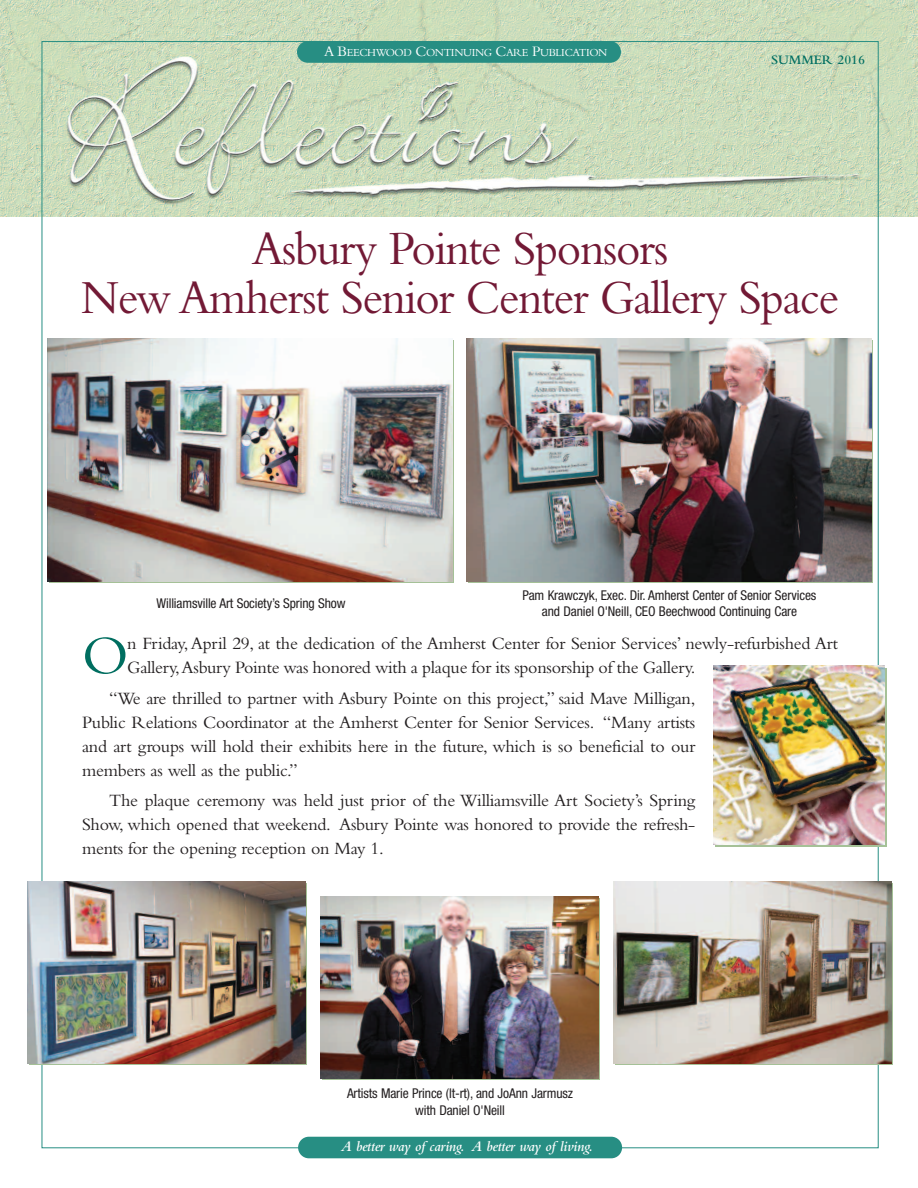
<style>
.page{position:relative;width:918px;height:1188px;background:#fff}
.page>*{position:absolute;margin:0;border:0;box-sizing:border-box;transform-origin:0 0}
.t1{font:56.4px "Bembo";color:#006e60}
.t2{font:49.5px/49.5px "Bembo";letter-spacing:-.03em;color:#721935;text-align:center;scale:.95 1}
.t3{font:18px/24px "Bembo";letter-spacing:-.015em;color:#231f20;text-align:justify}
.t4{font:italic 600 15px "Bembo";letter-spacing:-.015em;color:#fff}
.t5{font:condensed 13.5px/16.2px "Helvetica Neue";letter-spacing:-.01em;color:#231f20;text-align:center}
.t6{font:600 13.5px "Bembo";color:#006e60}
.t7{font:11.25px "Bembo";letter-spacing:-.035em;color:#fff}
.s1{font-size:15px}
</style>
<div class="page">
<img style="left:0;top:0;width:918px;height:217px">
<div style="left:297px;top:41px;width:324px;height:22px;background:#278e83;border-radius:11px"></div>
<img style="left:28px;top:881px;width:278px;height:182px">
<img style="left:48px;top:338px;width:405px;height:243px">
<img style="left:466px;top:338px;width:405px;height:243px">
<img style="left:320px;top:897px;width:278px;height:182px">
<img style="left:613px;top:881px;width:278px;height:182px">
<div style="left:298px;top:1137px;width:324px;height:21px;background:#278e83;border-radius:11px"></div>
<div style="left:715px;top:668px;width:172px;height:179px;background:#a5c197"></div>
<img style="left:713px;top:666px;width:172px;height:179px">
<p class="t7" style="left:324px;top:48px;width:285px"><span class="s1">A B</span>EECHWOOD <span class="s1">C</span>ONTINUING <span class="s1">C</span>ARE <span class="s1">P</span>UBLICATION</p>
<p class="t6" style="left:771px;top:55px;width:96px">SUMMER 2016</p>
<h2 class="t2" style="left:81px;top:228px;width:800px">Asbury Pointe Sponsors<br>New Amherst Senior Center Gallery Space</h2>
<p class="t5" style="left:156px;top:596px;width:191px">Williamsville Art Society’s Spring Show</p>
<p class="t5" style="left:523px;top:588px;width:295px">Pam Krawczyk, Exec. Dir. Amherst Center of Senior Services and Daniel O'Neill, CEO Beechwood Continuing Care</p>
<h1 class="t1" style="left:82px;top:636px;width:48px">O</h1>
<p class="t3" style="left:127px;top:633px;width:712px">n Friday,April 29, at the dedication of the Amherst Center for Senior Services’ newly-refurbished Art<br>Gallery,Asbury Pointe was honored with a plaque for its sponsorship of the Gallery.</p>
<p class="t3" style="left:82px;top:688px;width:615px;text-indent:27px">“We are thrilled to partner with Asbury Pointe on this project,” said Mave Milligan, Public Relations Coordinator at the Amherst Center for Senior Services. “Many artists and art groups will hold their exhibits here in the future, which is so beneficial to our members as well as the public.”</p>
<p class="t3" style="left:82px;top:791px;width:615px;text-indent:27px">The plaque ceremony was held just prior of the Williamsville Art Society’s Spring Show, which opened that weekend. Asbury Pointe was honored to provide the refresh&shy;ments for the opening reception on May 1.</p>
<p class="t5" style="left:347px;top:1087px;width:228px">Artists Marie Prince (lt-rt), and JoAnn Jarmusz with Daniel O'Neill</p>
<p class="t4" style="left:341px;top:1141px;width:254px">A better way of caring. A better way of living.</p>
</div>
